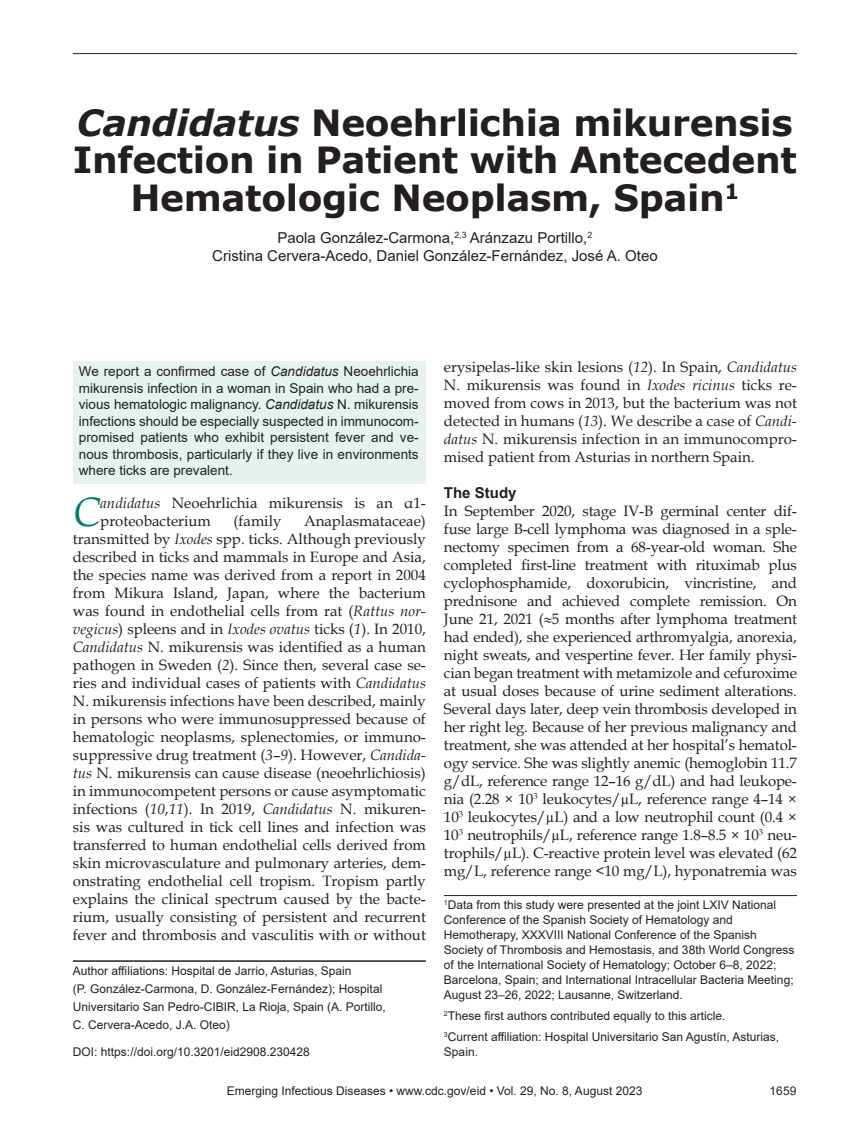
<style>
.page{position:relative;width:851px;height:1134px;background:#fff}
.page>*{position:absolute;margin:0;border:0;box-sizing:border-box;transform-origin:0 0}
.t1{font:italic 41.1px "Book Antiqua";color:#007d70}
.t2{font:700 36px/37.5px "Verdana";letter-spacing:-.01em;color:#231f20;text-align:center}
.t3{font:15px/18px "Book Antiqua";color:#231f20;text-align:justify}
.t4{font:15px/18px "Arial";color:#231f20;text-align:center}
.t5{font:700 15px "Arial";color:#231f20}
.t6{font:13.5px/16.5px "Arial";color:#231f20;text-align:justify}
.t7{font:12px/15px "Arial";color:#231f20}
.s1{font-style:italic}
</style>
<div class="page">
<hr style="left:73px;top:53px;width:723px;height:1px;background:#231f20">
<hr style="left:73px;top:960px;width:353px;height:2px;background:#231f20">
<div style="left:73px;top:361px;width:353px;height:123px;background:#e6f2f0"></div>
<hr style="left:444px;top:895px;width:353px;height:1px;background:#231f20">
<h2 class="t2" style="left:73px;top:103px;width:725px"><span class="s1">Candidatus</span> Neoehrlichia mikurensis<br>Infection in Patient with Antecedent<br>Hematologic Neoplasm, Spain<sup>1</sup></h2>
<p class="t4" style="left:212px;top:229px;width:447px">Paola González-Carmona,<sup>2,3</sup> Aránzazu Portillo,<sup>2<br></sup>Cristina Cervera-Acedo, Daniel González-Fernández, José A. Oteo</p>
<p class="t6" style="left:79px;top:363px;width:341px">We report a confirmed case of <span class="s1">Candidatus</span> Neoehrlichia mikurensis infection in a woman in Spain who had a pre&shy;vious hematologic malignancy. <span class="s1">Candidatus</span> N. mikurensis infections should be especially suspected in immunocom&shy;promised patients who exhibit persistent fever and ve&shy;nous thrombosis, particularly if they live in environments where ticks are prevalent.</p>
<h1 class="t1" style="left:73px;top:483px;width:29px">C</h1>
<p class="t3" style="left:100px;top:494px;width:327px"><span class="s1">andidatus</span> Neoehrlichia mikurensis is an α1- proteobacterium</p>
<p class="t3" style="left:73px;top:512px;width:354px;text-indent:231px">Anaplasmataceae) transmitted by <span class="s1">Ixodes</span> spp. ticks. Although previously described in ticks and mammals in Europe and Asia, the species name was derived from a report in 2004 from Mikura Island, Japan, where the bacterium was found in endothelial cells from rat (<span class="s1">Rattus nor&shy;vegicus</span>) spleens and in <span class="s1">Ixodes ovatus</span> ticks (<span class="s1">1</span>). In 2010, <span class="s1">Candidatus</span> N. mikurensis was identified as a human pathogen in Sweden (<span class="s1">2</span>). Since then, several case se&shy;ries and individual cases of patients with <span class="s1">Candidatus </span>N. mikurensis infections have been described, mainly in persons who were immunosuppressed because of hematologic neoplasms, splenectomies, or immuno&shy;suppressive drug treatment (<span class="s1">3</span>–<span class="s1">9</span>). However, <span class="s1">Candida&shy;tus</span> N. mikurensis can cause disease (neoehrlichiosis) in immunocompetent persons or cause asymptomatic infections (<span class="s1">10</span>,<span class="s1">11</span>). In 2019, <span class="s1">Candidatus</span> N. mikuren&shy;sis was cultured in tick cell lines and infection was transferred to human endothelial cells derived from skin microvasculature and pulmonary arteries, dem&shy;onstrating endothelial cell tropism. Tropism partly explains the clinical spectrum caused by the bacte&shy;rium, usually consisting of persistent and recurrent fever and thrombosis and vasculitis with or without</p>
<p class="t3" style="left:233px;top:512px;width:49px">(family</p>
<p class="t7" style="left:73px;top:962px;width:314px;line-height:18px">Author affiliations: Hospital de Jarrio, Asturias, Spain<br>(P. González-Carmona, D. González-Fernández); Hospital Universitario San Pedro-CIBIR, La Rioja, Spain (A. Portillo, C. Cervera-Acedo, J.A. Oteo)</p>
<p class="t7" style="left:73px;top:1045px;width:238px">DOI: https://doi.org/10.3201/eid2908.230428</p>
<p class="t3" style="left:444px;top:357px;width:354px">erysipelas-like skin lesions (<span class="s1">12</span>). In Spain, <span class="s1">Candidatus </span>N. mikurensis was found in <span class="s1">Ixodes ricinus</span> ticks re&shy;moved from cows in 2013, but the bacterium was not detected in humans (<span class="s1">13</span>). We describe a case of <span class="s1">Candi&shy;datus</span> N. mikurensis infection in an immunocompro&shy;mised patient from Asturias in northern Spain.</p>
<p class="t5" style="left:444px;top:482px;width:74px">The Study</p>
<p class="t3" style="left:444px;top:501px;width:354px">In September 2020, stage IV-B germinal center dif&shy;fuse large B-cell lymphoma was diagnosed in a sple&shy;nectomy specimen from a 68-year-old woman. She completed first-line treatment with rituximab plus cyclophosphamide, doxorubicin, vincristine, and prednisone and achieved complete remission. On June 21, 2021 (≈5 months after lymphoma treatment had ended), she experienced arthromyalgia, anorexia, night sweats, and vespertine fever. Her family physi&shy;cian began treatment with metamizole and cefuroxime at usual doses because of urine sediment alterations.<br>Several days later, deep vein thrombosis developed in her right leg. Because of her previous malignancy and treatment, she was attended at her hospital’s hematol&shy;ogy service. She was slightly anemic (hemoglobin 11.7 g/dL, reference range 12–16 g/dL) and had leukope&shy;nia (2.28 × 10<sup>3</sup> leukocytes/µL, reference range 4–14 × 10<sup>3</sup> leukocytes/µL) and a low neutrophil count (0.4 × 10<sup>3</sup> neutrophils/µL, reference range 1.8–8.5 × 10<sup>3</sup> neu&shy;trophils/µL). C-reactive protein level was elevated (62 mg/L, reference range &lt;10 mg/L), hyponatremia was</p>
<p class="t7" style="left:444px;top:898px;width:352px"><sup>1</sup>Data from this study were presented at the joint LXIV National Conference of the Spanish Society of Hematology and Hemotherapy, XXXVIII National Conference of the Spanish Society of Thrombosis and Hemostasis, and 38th World Congress of the International Society of Hematology; October 6–8, 2022; Barcelona, Spain; and International Intracellular Bacteria Meeting; August 23–26, 2022; Lausanne, Switzerland.</p>
<p class="t7" style="left:444px;top:1006px;width:337px;line-height:21px"><sup>2</sup>These first authors contributed equally to this article.<br><sup>3</sup>Current affiliation: Hospital Universitario San Agustín, Asturias,</p>
<p class="t7" style="left:444px;top:1045px;width:36px">Spain.</p>
<p class="t7" style="left:227px;top:1084px;width:417px">Emerging Infectious Diseases • www.cdc.gov/eid • Vol. 29, No. 8, August 2023</p>
<p class="t7" style="left:769px;top:1084px;width:28px">1659</p>
</div>
